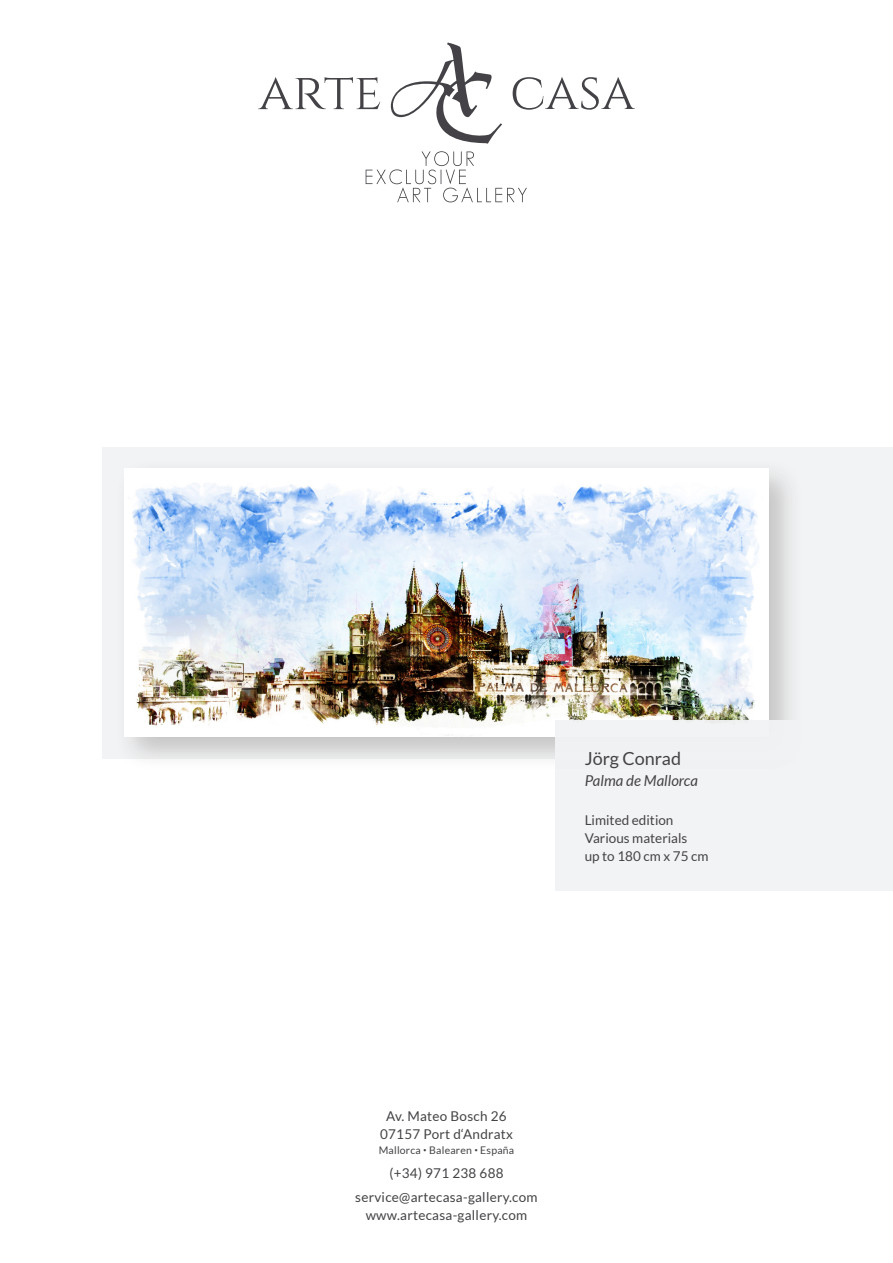
<style>
.page{position:relative;width:893px;height:1263px;background:#fff}
.page>*{position:absolute;margin:0;border:0;box-sizing:border-box;transform-origin:0 0}
.t1{font:18px "Lato";color:#444246}
.t2{font:italic 15px "Lato";color:#444246}
.t3{font:13.5px/18px "Lato";letter-spacing:.02em;color:#444246;text-align:center}
.t4{font:13.5px/18px "Lato";color:#444246}
.t5{font:10.5px "Lato";letter-spacing:.02em;color:#444246}
</style>
<div class="page">
<svg style="left:513px;top:77px;width:122px;height:33px"></svg>
<svg style="left:258px;top:77px;width:122px;height:32px"></svg>
<svg style="left:391px;top:43px;width:111px;height:101px"></svg>
<svg style="left:366px;top:151px;width:161px;height:51px"></svg>
<div style="left:102px;top:447px;width:791px;height:311px;background:#f2f3f4"></div>
<div style="left:114px;top:458px;width:690px;height:314px;background:#231f20;opacity:.23"></div>
<img style="left:124px;top:468px;width:645px;height:269px">
<div style="left:555px;top:721px;width:338px;height:170px;background:#f2f3f4"></div>
<h1 class="t1" style="left:585px;top:747px;width:98px">Jörg Conrad</h1>
<p class="t2" style="left:585px;top:771px;width:115px">Palma de Mallorca</p>
<p class="t4" style="left:585px;top:811px;width:125px">Limited edition<br>Various materials<br>up to 180 cm x 75 cm</p>
<p class="t3" style="left:380px;top:1107px;width:134px">Av. Mateo Bosch 26<br>07157 Port d‘Andratx</p>
<p class="t5" style="left:379px;top:1144px;width:137px">Mallorca <sup>•</sup> Balearen <sup>•</sup> España</p>
<p class="t3" style="left:355px;top:1161px;width:184px;line-height:24px">(+34) 971 238 688 service@artecasa-gallery.com</p>
<p class="t3" style="left:366px;top:1206px;width:163px">www.artecasa-gallery.com</p>
</div>
